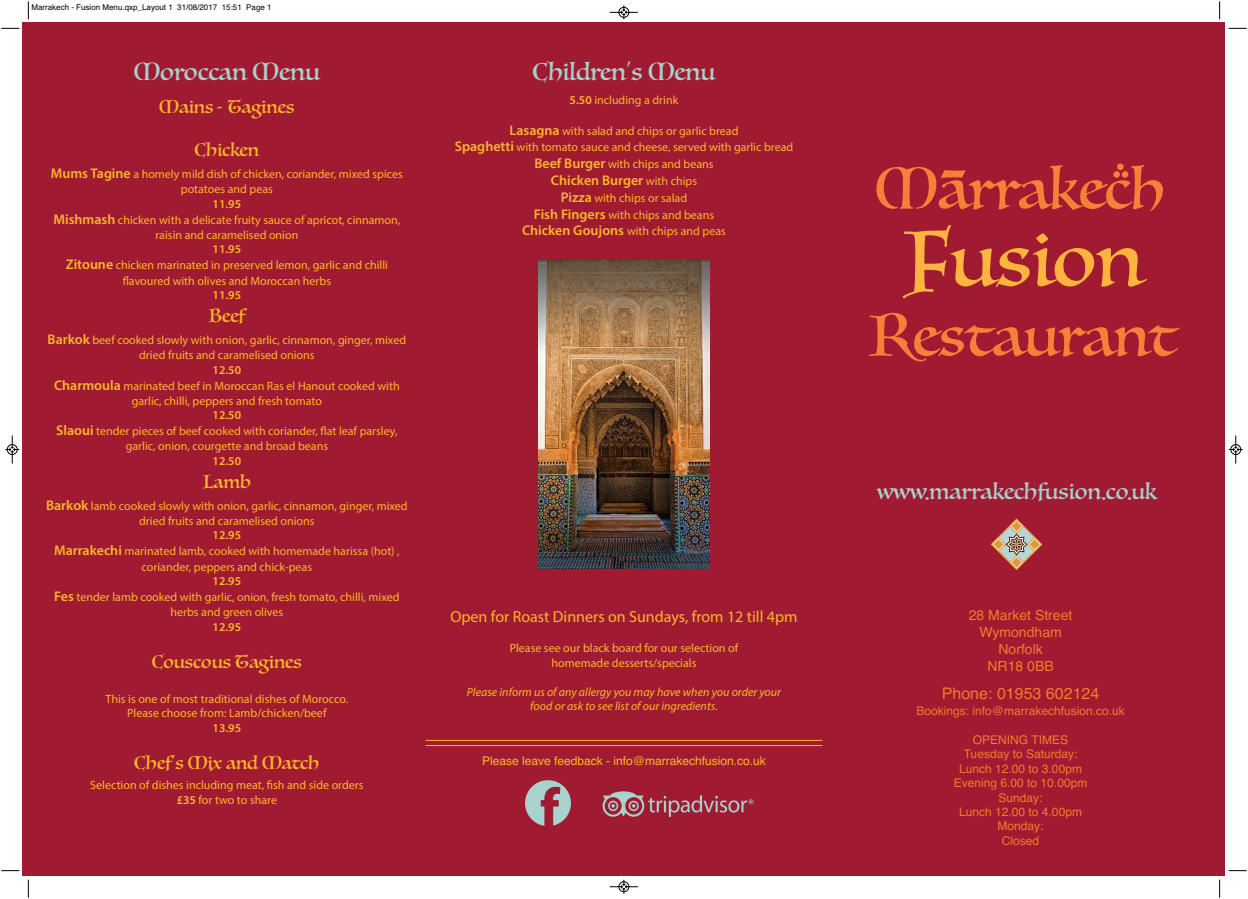
<style>
.page{position:relative;width:1248px;height:899px;background:#fff}
.page>*{position:absolute;margin:0;border:0;box-sizing:border-box;transform-origin:0 0}
.t1{font:89.6px "Luminari";color:#f48039}
.t2{font:75.6px "Luminari";color:#fcb43f}
.t3{font:56.9px "Luminari";color:#f48039}
.t4{font:24px "Luminari";color:#a7d1cd}
.t5{font:22px "Luminari";color:#a7d1cd}
.t6{font:18px "Luminari";color:#fcb72b}
.t7{font:16px "Myriad Pro";color:#fcb72b}
.t8{font:16px "Helvetica";color:#f17b2c}
.t9{font:14px/16.8px "Helvetica";color:#f17b2c;text-align:center}
.t10{font:600 14px "Myriad Pro";color:#fcb72b}
.t11{font:12px/15.6px "Myriad Pro";color:#fcb72b;text-align:center}
.t12{font:12px/14.4px "Helvetica";color:#f17b2c;text-align:center}
.t13{font:italic 12px/14.4px "Myriad Pro";color:#fcb72b;text-align:center}
.t14{font:12px "Helvetica";color:#fcb72b}
.t15{font:600 12px "Myriad Pro";color:#fcb72b}
.t16{font:8px "Helvetica";color:#000}
.s1{font-weight:600;font-size:14px}
.s2{font-weight:600}
.s3{font-weight:400;font-size:12px}
.s4{font-style:normal}
</style>
<div class="page">
<div style="left:23px;top:23px;width:1202px;height:853px;background:#a01b31"></div>
<img style="left:525px;top:781px;width:45px;height:44px">
<img style="left:602px;top:791px;width:151px;height:26px">
<hr style="left:425px;top:740px;width:397px;height:1px;background:#fcb72b">
<hr style="left:425px;top:745px;width:397px;height:1px;background:#fcb72b">
<svg style="left:1116px;top:163px;width:7px;height:7px"></svg>
<div style="left:1113px;top:171px;width:6px;height:7px;background:#f48039;border-radius:50%"></div>
<div style="left:1121px;top:171px;width:7px;height:7px;background:#f48039;border-radius:50%"></div>
<svg style="left:991px;top:518px;width:51px;height:52px"></svg>
<img style="left:538px;top:261px;width:171px;height:307px">
<svg style="left:28px;top:1px;width:1px;height:18px"></svg>
<svg style="left:1px;top:28px;width:18px;height:1px"></svg>
<svg style="left:1219px;top:1px;width:1px;height:18px"></svg>
<svg style="left:1228px;top:28px;width:18px;height:1px"></svg>
<svg style="left:28px;top:879px;width:1px;height:18px"></svg>
<svg style="left:1px;top:870px;width:18px;height:1px"></svg>
<svg style="left:1219px;top:879px;width:1px;height:18px"></svg>
<svg style="left:1228px;top:870px;width:18px;height:1px"></svg>
<svg style="left:610px;top:5px;width:28px;height:14px"></svg>
<svg style="left:610px;top:879px;width:28px;height:14px"></svg>
<svg style="left:5px;top:435px;width:14px;height:28px"></svg>
<svg style="left:1228px;top:435px;width:14px;height:28px"></svg>
<p class="t16" style="left:31px;top:3px;width:242px">Marrakech - Fusion Menu.qxp_Layout 1 31/08/2017 15:51 Page 1</p>
<h3 class="t4" style="left:134px;top:51px;width:188px">Moroccan Menu</h3>
<h3 class="t6" style="left:159px;top:91px;width:137px">Mains - Tagines</h3>
<h3 class="t6" style="left:194px;top:135px;width:66px">Chicken</h3>
<p class="t11" style="left:51px;top:167px;width:353px;line-height:15.3px"><span class="s1">Mums Tagine</span> a homely mild dish of chicken, coriander, mixed spices potatoes and peas</p>
<p class="t11" style="left:53px;top:197px;width:348px"><span class="s2">11.95<br></span><span class="s1">Mishmash</span> chicken with a delicate fruity sauce of apricot, cinnamon, raisin and caramelised onion</p>
<p class="t11" style="left:66px;top:242px;width:324px"><span class="s2">11.95<br></span><span class="s1">Zitoune</span> chicken marinated in preserved lemon, garlic and chilli flavoured with olives and Moroccan herbs</p>
<p class="t15" style="left:212px;top:290px;width:30px">11.95</p>
<h3 class="t6" style="left:209px;top:300px;width:37px">Beef</h3>
<p class="t11" style="left:48px;top:333px;width:360px;line-height:15.3px"><span class="s1">Barkok</span> beef cooked slowly with onion, garlic, cinnamon, ginger, mixed dried fruits and caramelised onions</p>
<p class="t11" style="left:54px;top:363px;width:347px"><span class="s2">12.50<br></span><span class="s1">Charmoula</span> marinated beef in Moroccan Ras el Hanout cooked with garlic, chilli, peppers and fresh tomato</p>
<p class="t11" style="left:56px;top:408px;width:343px"><span class="s2">12.50<br></span><span class="s1">Slaoui</span> tender pieces of beef cooked with coriander, flat leaf parsley, garlic, onion, courgette and broad beans</p>
<p class="t15" style="left:212px;top:456px;width:30px">12.50</p>
<h3 class="t6" style="left:203px;top:466px;width:49px">Lamb</h3>
<p class="t11" style="left:46px;top:499px;width:363px;line-height:15.3px"><span class="s1">Barkok</span> lamb cooked slowly with onion, garlic, cinnamon, ginger, mixed dried fruits and caramelised onions</p>
<p class="t11" style="left:54px;top:528px;width:347px"><span class="s2">12.95<br></span><span class="s1">Marrakechi</span> marinated lamb, cooked with homemade harissa (hot) , coriander, peppers and chick-peas</p>
<p class="t11" style="left:54px;top:574px;width:347px"><span class="s2">12.95<br></span><span class="s1">Fes</span> tender lamb cooked with garlic, onion, fresh tomato, chilli, mixed herbs and green olives</p>
<p class="t15" style="left:212px;top:622px;width:30px">12.95</p>
<h3 class="t6" style="left:152px;top:646px;width:152px">Couscous Tagines</h3>
<p class="t11" style="left:106px;top:692px;width:244px;line-height:14.4px">This is one of most traditional dishes of Morocco.<br>Please choose from: Lamb/chicken/beef</p>
<p class="t15" style="left:212px;top:723px;width:30px">13.95</p>
<h3 class="t6" style="left:134px;top:747px;width:187px">Chef’s Mix and Match</h3>
<p class="t11" style="left:90px;top:779px;width:275px;line-height:14.4px">Selection of dishes including meat, fish and side orders <span class="s2">£35</span> for two to share</p>
<h3 class="t4" style="left:532px;top:51px;width:184px">Children’s Menu</h3>
<p class="t11" style="left:569px;top:93px;width:110px"><span class="s2">5.50</span> including a drink</p>
<p class="t11" style="left:454px;top:123px;width:340px;line-height:16.8px"><span class="s1">Lasagna</span> with salad and chips or garlic bread<br><span class="s1">Spaghetti</span> with tomato sauce and cheese, served with garlic bread<br><span class="s1">Beef Burger</span> with chips and beans</p>
<p class="t10" style="left:551px;top:175px;width:148px">Chicken Burger <span class="s3">with chips</span></p>
<p class="t11" style="left:522px;top:190px;width:205px;line-height:16.8px"><span class="s1">Pizza</span> with chips or salad<br><span class="s1">Fish Fingers</span> with chips and beans<br><span class="s1">Chicken Goujons</span> with chips and peas</p>
<h3 class="t7" style="left:450px;top:610px;width:348px">Open for Roast Dinners on Sundays, from 12 till 4pm</h3>
<p class="t11" style="left:509px;top:642px;width:230px;line-height:14.4px">Please see our black board for our selection of homemade desserts/specials</p>
<p class="t13" style="left:467px;top:685px;width:315px">Please inform us of any allergy you may have when you order your food or ask to see list of our ingredients<span class="s4">.</span></p>
<p class="t14" style="left:482px;top:753px;width:285px">Please leave feedback - info@marrakechfusion.co.uk</p>
<h3 class="t3" style="left:874px;top:140px;width:292px">Marrakech</h3>
<h1 class="t1" style="left:935px;top:93px;width:38px">-</h1>
<h2 class="t2" style="left:903px;top:195px;width:241px">Fusion</h2>
<h3 class="t3" style="left:869px;top:287px;width:308px">Restaurant</h3>
<h3 class="t5" style="left:876px;top:473px;width:281px">www.marrakechfusion.co.uk</h3>
<p class="t9" style="left:968px;top:607px;width:105px">28 Market Street<br>Wymondham<br>Norfolk<br>NR18 0BB</p>
<h3 class="t8" style="left:941px;top:684px;width:159px">Phone: 01953 602124</h3>
<p class="t12" style="left:916px;top:703px;width:210px">Bookings: info@marrakechfusion.co.uk</p>
<p class="t12" style="left:953px;top:732px;width:135px">OPENING TIMES<br>Tuesday to Saturday:<br>Lunch 12.00 to 3.00pm<br>Evening 6.00 to 10.00pm<br>Sunday:<br>Lunch 12.00 to 4.00pm<br>Monday:<br>Closed</p>
</div>
